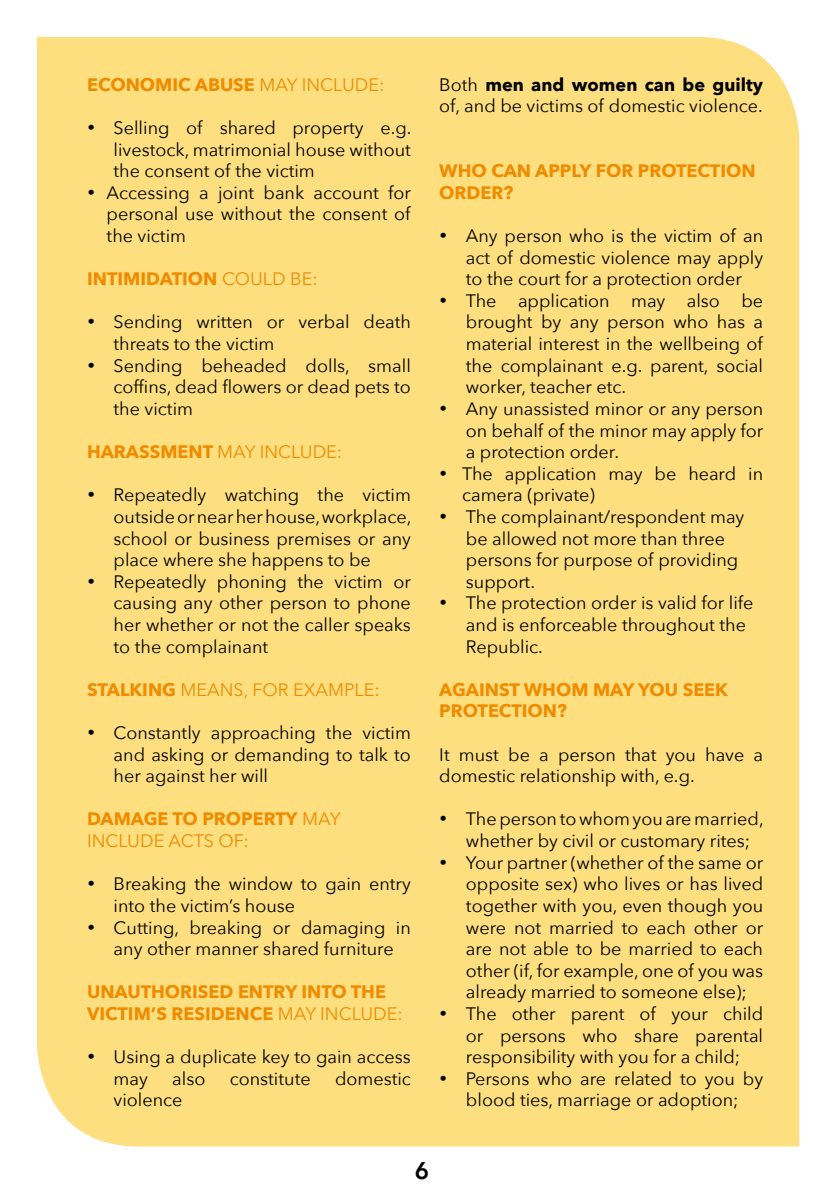
<style>
.page{position:relative;width:840px;height:1191px;background:#fff}
.page>*{position:absolute;margin:0;border:0;box-sizing:border-box;transform-origin:0 0}
.t1{font:800 24px "Avenir";color:#000}
.t2{font:18px/21.6px "Avenir Next";color:#000;text-align:justify}
.t3{font:700 18px/21.6px "Avenir Next";color:#f08b00}
.t4{font:18px/21.6px "Avenir Next";color:#f08b00}
.s1{font-weight:400}
.s2{font-weight:700}
</style>
<div class="page">
<div style="left:37px;top:37px;width:761px;height:1109px;background:#fddf80"></div>
<p class="t3" style="left:87px;top:74px;width:299px">ECONOMIC ABUSE <span class="s1">MAY INCLUDE:</span></p>
<p class="t2" style="left:113px;top:117px;width:299px;text-indent:-27px">• Selling of shared property e.g. livestock, matrimonial house without the consent of the victim</p>
<p class="t2" style="left:107px;top:182px;width:306px;text-indent:-20px">• Accessing a joint bank account for personal use without the consent of the victim</p>
<p class="t3" style="left:87px;top:268px;width:232px">INTIMIDATION <span class="s1">COULD BE:</span></p>
<p class="t2" style="left:113px;top:311px;width:299px;text-indent:-27px">• Sending written or verbal death threats to the victim</p>
<p class="t2" style="left:113px;top:355px;width:298px;text-indent:-27px">• Sending beheaded dolls, small coffins, dead flowers or dead pets to the victim</p>
<p class="t4" style="left:87px;top:441px;width:257px"><span class="s2">HARASSMENT</span> MAY INCLUDE:</p>
<p class="t2" style="left:113px;top:484px;width:299px;text-indent:-27px">• Repeatedly watching the victim outside or near her house, workplace, school or business premises or any place where she happens to be</p>
<p class="t2" style="left:113px;top:571px;width:299px;text-indent:-27px">• Repeatedly phoning the victim or causing any other person to phone her whether or not the caller speaks to the complainant</p>
<p class="t4" style="left:87px;top:679px;width:294px"><span class="s2">STALKING</span> MEANS, FOR EXAMPLE:</p>
<p class="t2" style="left:113px;top:722px;width:299px;text-indent:-27px">• Constantly approaching the victim and asking or demanding to talk to her against her will</p>
<p class="t4" style="left:87px;top:808px;width:255px"><span class="s2">DAMAGE TO PROPERTY</span> MAY<br>INCLUDE ACTS OF:</p>
<p class="t2" style="left:113px;top:873px;width:298px;text-indent:-27px">• Breaking the window to gain entry into the victim’s house</p>
<p class="t2" style="left:87px;top:916px;width:325px;text-align:center">• Cutting, breaking or damaging in any other manner shared furniture</p>
<p class="t3" style="left:87px;top:981px;width:317px">UNAUTHORISED ENTRY INTO THE<br>VICTIM’S RESIDENCE <span class="s1">MAY INCLUDE:</span></p>
<p class="t2" style="left:113px;top:1046px;width:298px;text-indent:-27px">• Using a duplicate key to gain access may</p>
<p class="t2" style="left:172px;top:1067px;width:35px">also</p>
<p class="t2" style="left:230px;top:1067px;width:82px">constitute</p>
<p class="t2" style="left:335px;top:1067px;width:77px">domestic</p>
<p class="t2" style="left:113px;top:1089px;width:70px">violence</p>
<p class="t2" style="left:439px;top:74px;width:325px">Both <span class="s2">men and women can be guilty </span>of, and be victims of domestic violence.</p>
<p class="t3" style="left:439px;top:160px;width:318px">WHO CAN APPLY FOR PROTECTION<br>ORDER?</p>
<p class="t2" style="left:465px;top:225px;width:299px;text-indent:-27px">• Any person who is the victim of an act of domestic violence may apply to the court for a protection order</p>
<p class="t2" style="left:465px;top:290px;width:299px;text-indent:-27px">• The application may also be brought by any person who has a material interest in the wellbeing of the complainant e.g. parent, social worker, teacher etc.</p>
<p class="t2" style="left:465px;top:398px;width:299px;text-indent:-27px">• Any unassisted minor or any person on behalf of the minor may apply for a protection order.</p>
<p class="t2" style="left:462px;top:463px;width:302px;text-indent:-23px">• The application may be heard in camera (private)</p>
<p class="t2" style="left:465px;top:506px;width:280px;text-align:left;text-indent:-27px">• The complainant/respondent may be allowed not more than three persons for purpose of providing support.</p>
<p class="t2" style="left:465px;top:592px;width:289px;text-align:left;text-indent:-27px">• The protection order is valid for life and is enforceable throughout the<br>Republic.</p>
<p class="t3" style="left:439px;top:678px;width:290px">AGAINST WHOM MAY YOU SEEK<br>PROTECTION?</p>
<p class="t2" style="left:439px;top:743px;width:325px">It must be a person that you have a domestic relationship with, e.g.</p>
<p class="t2" style="left:465px;top:808px;width:299px;text-indent:-27px">• The person to whom you are married, whether by civil or customary rites;</p>
<p class="t2" style="left:465px;top:851px;width:298px;text-indent:-27px">• Your partner (whether of the same or opposite sex) who lives or has lived together with you, even though you were not married to each other or are not able to be married to each other (if, for example, one of you was already married to someone else);</p>
<p class="t2" style="left:465px;top:1003px;width:298px;text-indent:-27px">• The other parent of your child or persons who share parental responsibility with you for a child;</p>
<p class="t2" style="left:439px;top:1067px;width:325px;text-align:center">• Persons who are related to you by blood ties, marriage or adoption;</p>
<h1 class="t1" style="left:414px;top:1148px;width:16px">6</h1>
</div>
